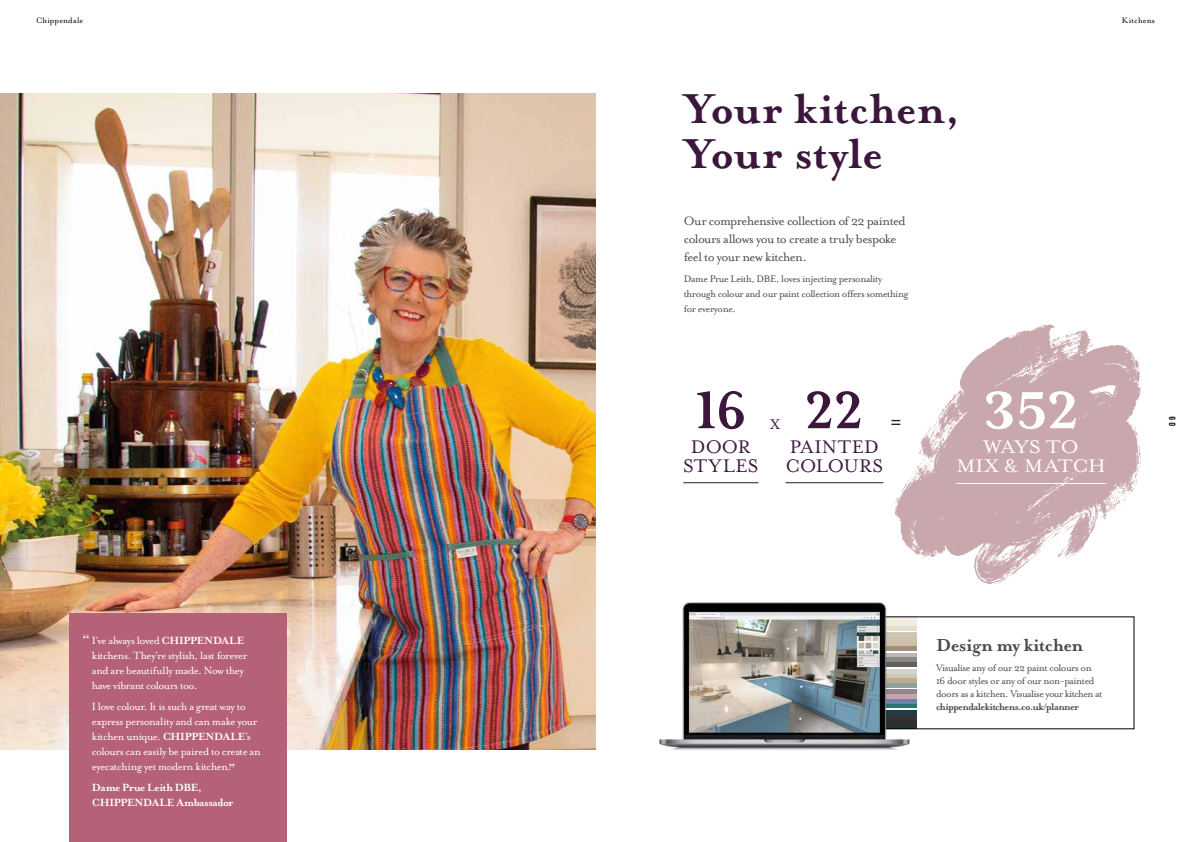
<style>
.page{position:relative;width:1191px;height:842px;background:#fff}
.page>*{position:absolute;margin:0;border:0;box-sizing:border-box;transform-origin:0 0}
.t1{font:700 60.1px "Mrs Eaves OT";color:#3b173c}
.t2{font:700 60.1px "Mrs Eaves OT";color:#fff;scale:1.1 1}
.t3{font:700 48px/45.1px "Mrs Eaves OT";color:#3b173c}
.t4{font:30px "Mrs Eaves OT";color:#3b173c}
.t5{font:21px/19.1px "Mrs Eaves OT";letter-spacing:.005em;color:#3b173c;text-align:center}
.t6{font:21px/19.1px "Mrs Eaves OT";letter-spacing:-.005em;color:#fff;text-align:center;scale:1.1 1}
.t7{font:700 20px "Mrs Eaves OT";letter-spacing:-.02em;color:#4a4a49}
.t8{font:16px "Mrs Eaves OT";color:#3b173c}
.t9{font:14px/18px "Mrs Eaves OT";letter-spacing:-.04em;color:#4a4a49}
.t10{font:italic 14px "Bodoni BT";color:#fff}
.t11{font:12px/15px "Mrs Eaves OT";letter-spacing:-.04em;color:#fff}
.t12{font:700 12px/15px "Mrs Eaves OT";letter-spacing:-.035em;color:#fff}
.t13{font:11px/15px "Mrs Eaves OT";letter-spacing:-.04em;color:#4a4a49}
.t14{font:700 11px "Mrs Eaves OT";letter-spacing:-.05em;color:#4a4a49}
.t15{font:9px "Mrs Eaves OT";letter-spacing:.015em;color:#000}
.t16{font:9px "Bebas Neue";color:#000}
.s1{font-weight:700}
</style>
<div class="page">
<div style="left:884px;top:621px;width:33px;height:5px;background:#f1ebdc"></div>
<div style="left:884px;top:626px;width:33px;height:5px;background:#e2e0d5"></div>
<hr style="left:884px;top:642px;width:33px;height:4px;background:#d1bda0">
<div style="left:884px;top:632px;width:33px;height:5px;background:#d1c7b0"></div>
<div style="left:884px;top:646px;width:33px;height:5px;background:#a08f81"></div>
<div style="left:884px;top:637px;width:33px;height:5px;background:#cdc1b5"></div>
<div style="left:884px;top:653px;width:33px;height:5px;background:#bbb8af"></div>
<hr style="left:884px;top:658px;width:33px;height:4px;background:#8a8785">
<div style="left:884px;top:662px;width:33px;height:5px;background:#63615c"></div>
<hr style="left:884px;top:683px;width:33px;height:4px;background:#91a09b">
<div style="left:884px;top:673px;width:33px;height:5px;background:#d2c8af"></div>
<div style="left:884px;top:678px;width:33px;height:5px;background:#b8af96"></div>
<hr style="left:884px;top:669px;width:33px;height:4px;background:#d1d4ce">
<hr style="left:884px;top:724px;width:33px;height:4px;background:#243426">
<div style="left:884px;top:714px;width:33px;height:5px;background:#35333a"></div>
<div style="left:884px;top:719px;width:33px;height:5px;background:#2d2e32"></div>
<hr style="left:884px;top:710px;width:33px;height:4px;background:#203c45">
<div style="left:884px;top:703px;width:33px;height:5px;background:#2c7374"></div>
<div style="left:884px;top:694px;width:33px;height:5px;background:#c6a4a9"></div>
<hr style="left:884px;top:699px;width:33px;height:4px;background:#6587a6">
<div style="left:884px;top:689px;width:33px;height:5px;background:#91868c"></div>
<img style="left:0;top:94px;width:595px;height:655px">
<div style="left:69px;top:613px;width:217px;height:229px;background:#b56177"></div>
<img style="left:895px;top:325px;width:246px;height:258px">
<hr style="left:956px;top:483px;width:149px;height:1px;background:#fff">
<hr style="left:683px;top:482px;width:75px;height:1px;background:#3b173c">
<hr style="left:785px;top:482px;width:98px;height:1px;background:#3b173c">
<img style="left:659px;top:602px;width:256px;height:148px">
<p class="t15" style="left:36px;top:16px;width:49px">Chippendale</p>
<p class="t15" style="left:1121px;top:16px;width:35px">Kitchens</p>
<h2 class="t3" style="left:684px;top:87px;width:278px">Your kitchen,<br>Your style</h2>
<p class="t9" style="left:684px;top:212px;width:223px">Our comprehensive collection of 22 painted colours allows you to create a truly bespoke feel to your new kitchen.</p>
<p class="t13" style="left:684px;top:271px;width:226px">Dame Prue Leith, DBE, loves injecting personality through colour and our paint collection offers something for everyone.</p>
<h1 class="t1" style="left:694px;top:376px;width:54px">16</h1>
<h3 class="t5" style="left:683px;top:437px;width:77px">DOOR<br>STYLES</h3>
<h1 class="t1" style="left:804px;top:376px;width:61px">22</h1>
<h3 class="t5" style="left:785px;top:437px;width:99px;text-align:left">PAINTED<br>COLOURS</h3>
<h3 class="t8" style="left:770px;top:415px;width:11px">X</h3>
<h3 class="t4" style="left:889px;top:403px;width:15px">=</h3>
<h1 class="t2" style="left:982px;top:376px;width:91px">352</h1>
<h3 class="t6" style="left:956px;top:437px;width:137px">WAYS TO<br>MIX &amp; MATCH</h3>
<p class="t16" style="left:1167px;top:426px;width:11px;rotate:-90deg">0 9</p>
<p class="t10" style="left:82px;top:630px;width:8px">‘‘</p>
<p class="t11" style="left:92px;top:633px;width:157px">I’ve always loved <span class="s1">CHIPPENDALE </span>kitchens. They’re stylish, last forever and are beautifully made. Now they have vibrant colours too.</p>
<p class="t11" style="left:92px;top:699px;width:170px">I love colour. It is such a great way to express personality and can make your kitchen unique. <span class="s1">CHIPPENDALE</span>’s colours can easily be paired to create an eyecatching yet modern kitchen.</p>
<p class="t12" style="left:92px;top:780px;width:143px">Dame Prue Leith DBE,<br>CHIPPENDALE Ambassador</p>
<p class="t10" style="left:236px;top:771px;width:8px;rotate:-180deg">‘‘</p>
<h3 class="t7" style="left:936px;top:633px;width:149px">Design my kitchen</h3>
<p class="t13" style="left:936px;top:661px;width:168px;line-height:13px">Visualise any of our 22 paint colours on<br>16 door styles or any of our non-painted doors as a kitchen. Visualise your kitchen at</p>
<p class="t14" style="left:936px;top:700px;width:144px">chippendalekitchens.co.uk/planner</p>
</div>
